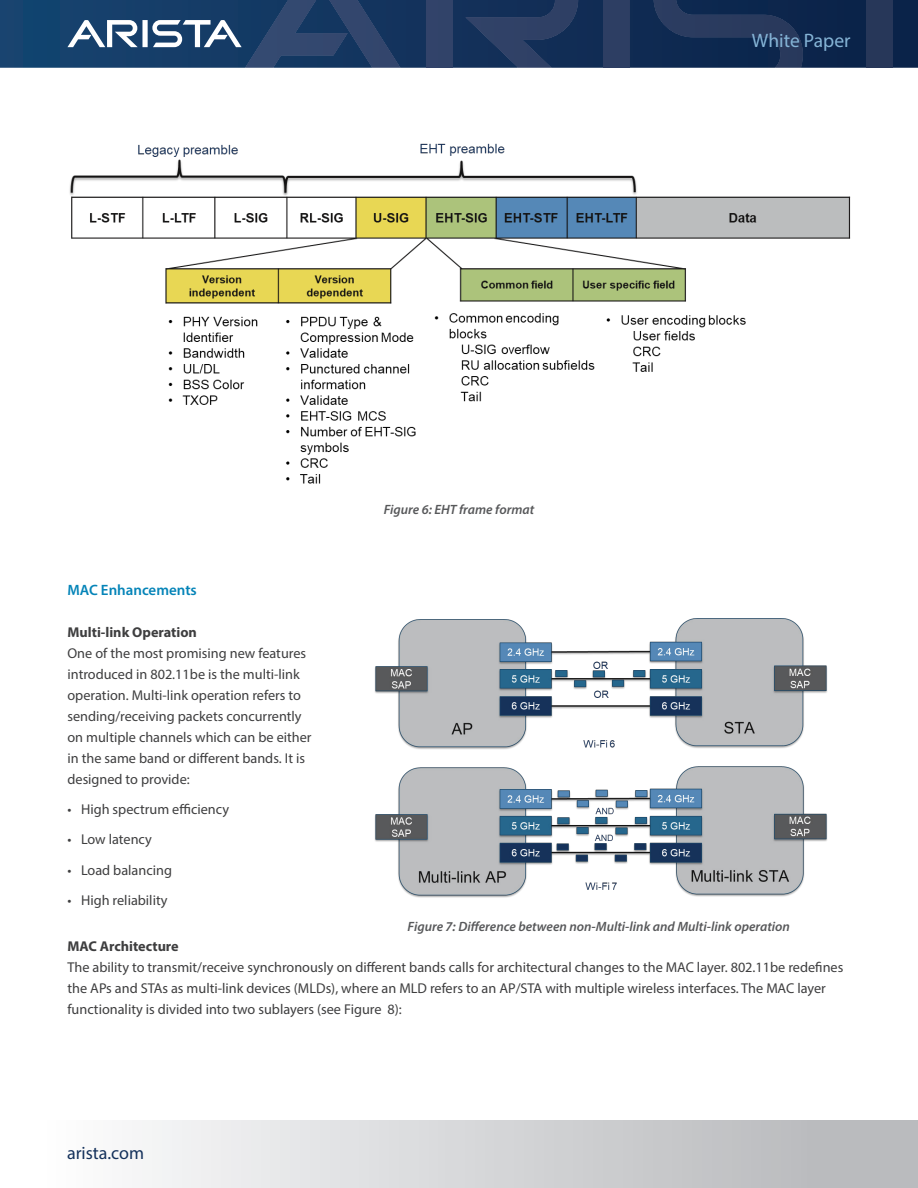
<style>
.page{position:relative;width:918px;height:1188px;background:#fff}
.page>*{position:absolute;margin:0;border:0;box-sizing:border-box;transform-origin:0 0}
.t1{font:19.5px "Myriad Pro";color:#85b4d6}
.t2{font:18px "Myriad Pro";color:#14315b}
.Main_body_subhead{font:600 15px "Myriad Pro";color:#0584b8}
.t3{font:14.25px/21px "Myriad Pro";color:#3e3e3f}
.Paragraph_Style_2{font:italic 600 13.5px "Myriad Pro";color:#57585a}
.s1{font-weight:700}
</style>
<div class="page">
<svg style="left:0;top:0;width:918px;height:68px;background:#103059"></svg>
<div style="left:426px;top:0;width:26px;height:68px;background:#314369"></div>
<svg style="left:465px;top:0;width:113px;height:68px;background:#20375e"></svg>
<svg style="left:67px;top:0;width:333px;height:68px;background:#2f4e75"></svg>
<div style="left:604px;top:0;width:26px;height:68px;background:#2d3e63"></div>
<svg style="left:654px;top:0;width:149px;height:68px;background:#182f55"></svg>
<div style="left:867px;top:0;width:26px;height:68px;background:#273759"></div>
<div style="left:0;top:1120px;width:918px;height:68px;background:linear-gradient(to right,#fff,#b3b4b7)"></div>
<img style="left:69px;top:143px;width:781px;height:341px">
<img style="left:374px;top:618px;width:454px;height:280px">
<p class="Paragraph_Style_2" style="left:384px;top:501px;width:152px">Figure 6: EHT frame format</p>
<h1 class="t1" style="left:752px;top:29px;width:100px">White Paper</h1>
<p class="Main_body_subhead" style="left:68px;top:580px;width:131px">MAC Enhancements</p>
<p class="t3" style="left:68px;top:621px;width:246px"><span class="s1">Multi-link Operation<br></span>One of the most promising new features introduced in 802.11be is the multi-link operation. Multi-link operation refers to sending/receiving packets concurrently on multiple channels which can be either in the same band or different bands. It is designed to provide:</p>
<p class="t3" style="left:68px;top:799px;width:163px">• High spectrum efficiency</p>
<p class="t3" style="left:68px;top:829px;width:86px">• Low latency</p>
<p class="t3" style="left:68px;top:859px;width:106px">• Load balancing</p>
<p class="t3" style="left:68px;top:889px;width:102px">• High reliability</p>
<p class="t3" style="left:68px;top:935px;width:777px"><span class="s1">MAC Architecture<br></span>The ability to transmit/receive synchronously on different bands calls for architectural changes to the MAC layer. 802.11be redefines the APs and STAs as multi-link devices (MLDs), where an MLD refers to an AP/STA with multiple wireless interfaces. The MAC layer functionality is divided into two sublayers (see Figure 8):</p>
<p class="Paragraph_Style_2" style="left:408px;top:918px;width:384px">Figure 7: Difference between non-Multi-link and Multi-link operation</p>
<p class="t2" style="left:67px;top:1142px;width:79px">arista.com</p>
</div>
